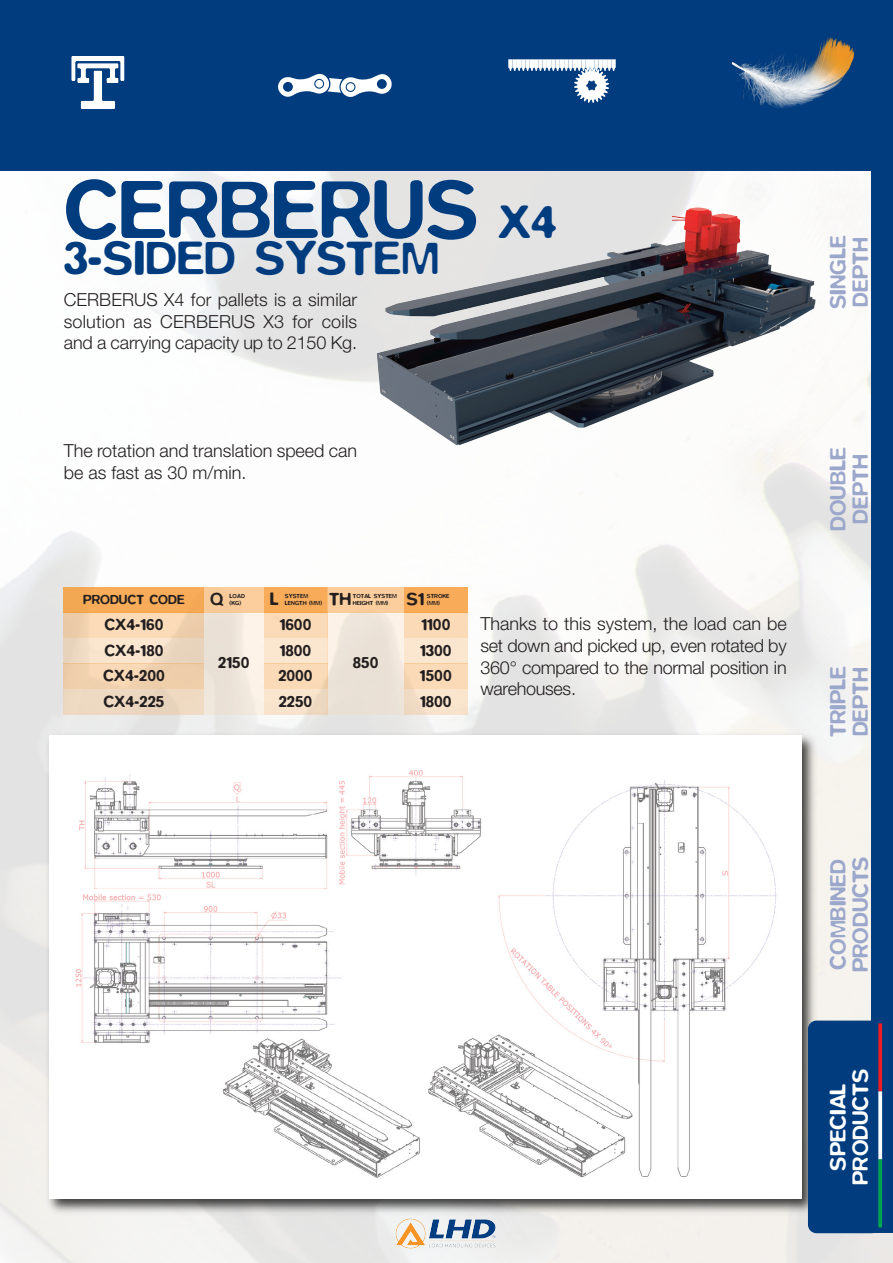
<style>
.page{position:relative;width:893px;height:1263px;background:#fff}
.page>*{position:absolute;margin:0;border:0;box-sizing:border-box;transform-origin:0 0}
.t1{font:500 84px "Blur";color:#013c7f}
.t2{font:500 48px "Blur";color:#013c7f}
.t3{font:500 22.5px "Blur";color:#9ba7cb}
.t4{font:500 22.5px "Blur";color:#fff}
.t5{font:300 18px/21.6px "Helvetica Neue";letter-spacing:-.005em;color:#231f20;text-align:justify}
.t6{font:500 18px "Blur";color:#231f20}
.t7{font:500 16.5px "Blur";color:#231f20}
.t8{font:500 13.5px "Blur";color:#231f20}
.t9{font:500 6px/7.2px "Blur";color:#231f20}
.s1{font-size:48px}
</style>
<div class="page">
<img style="left:0;top:170px;width:893px;height:1093px">
<img style="left:357px;top:170px;width:472px;height:313px">
<div style="left:0;top:0;width:893px;height:170px;background:#013c7f"></div>
<img style="left:42px;top:729px;width:779px;height:489px">
<img style="left:53px;top:736px;width:743px;height:461px">
<img style="left:404px;top:1244px;width:21px;height:4px">
<img style="left:71px;top:56px;width:54px;height:25px">
<svg style="left:278px;top:74px;width:114px;height:23px"></svg>
<div style="left:347px;top:83px;width:7px;height:8px;background:#fff;border-radius:50%"></div>
<div style="left:315px;top:80px;width:8px;height:8px;background:#fff;border-radius:50%"></div>
<svg style="left:508px;top:59px;width:108px;height:44px"></svg>
<img style="left:731px;top:36px;width:124px;height:72px">
<div style="left:808px;top:1020px;width:72px;height:213px;background:#013c7f;border-radius:9px"></div>
<div style="left:872px;top:145px;width:21px;height:1088px;background:#013c7f"></div>
<svg style="left:878px;top:1023px;width:4px;height:68px"></svg>
<svg style="left:878px;top:1091px;width:4px;height:68px"></svg>
<svg style="left:878px;top:1159px;width:4px;height:68px"></svg>
<div style="left:204px;top:612px;width:60px;height:102px;background:#fdd2a5;opacity:.22"></div>
<div style="left:327px;top:612px;width:77px;height:102px;background:#fdd2a5;opacity:.22"></div>
<div style="left:404px;top:612px;width:64px;height:26px;background:#fbdab7"></div>
<div style="left:404px;top:638px;width:64px;height:25px;background:#fbe6cf"></div>
<div style="left:404px;top:663px;width:64px;height:26px;background:#fadab7"></div>
<div style="left:404px;top:689px;width:64px;height:25px;background:#fae4cd"></div>
<div style="left:204px;top:587px;width:60px;height:25px;background:#f9cb9b"></div>
<div style="left:264px;top:587px;width:63px;height:25px;background:#f8ac59"></div>
<div style="left:327px;top:587px;width:77px;height:25px;background:#fcce9e"></div>
<div style="left:64px;top:587px;width:140px;height:25px;background:#f8ac59"></div>
<div style="left:404px;top:587px;width:64px;height:25px;background:#f8ac59"></div>
<div style="left:264px;top:612px;width:63px;height:26px;background:#fbdbb7"></div>
<div style="left:264px;top:638px;width:63px;height:25px;background:#fbe6cf"></div>
<div style="left:264px;top:663px;width:63px;height:26px;background:#fbdab7"></div>
<div style="left:264px;top:689px;width:63px;height:25px;background:#f79325;opacity:.21"></div>
<div style="left:64px;top:612px;width:140px;height:26px;background:#f79325;opacity:.32"></div>
<div style="left:64px;top:638px;width:140px;height:25px;background:#f79325;opacity:.21"></div>
<div style="left:64px;top:663px;width:140px;height:26px;background:#efcfad"></div>
<div style="left:64px;top:689px;width:140px;height:25px;background:#edd9c1"></div>
<p class="t1" style="left:64px;top:180px;width:495px">CERBERUS <span class="s1">X4</span></p>
<p class="t2" style="left:64px;top:241px;width:377px">3-SIDED SYSTEM</p>
<p class="t5" style="left:64px;top:291px;width:295px">CERBERUS X4 for pallets is a similar solution as CERBERUS X3 for coils and a carrying capacity up to 2150 Kg.</p>
<p class="t5" style="left:64px;top:442px;width:295px">The rotation and translation speed can be as fast as 30 m/min.</p>
<p class="t8" style="left:83px;top:594px;width:103px">PRODUCT CODE</p>
<p class="t6" style="left:270px;top:593px;width:11px">L</p>
<p class="t6" style="left:329px;top:593px;width:24px">TH</p>
<p class="t9" style="left:353px;top:600px;width:37px">HEIGHT (MM)</p>
<p class="t6" style="left:210px;top:593px;width:15px">Q</p>
<p class="t9" style="left:230px;top:600px;width:13px">(KG)</p>
<p class="t9" style="left:285px;top:593px;width:39px">SYSTEM<br>LENGTH (MM)</p>
<p class="t9" style="left:353px;top:593px;width:45px">TOTAL SYSTEM</p>
<p class="t9" style="left:230px;top:593px;width:17px">LOAD</p>
<p class="t6" style="left:407px;top:593px;width:19px">S1</p>
<p class="t9" style="left:427px;top:600px;width:14px">(MM)</p>
<p class="t9" style="left:427px;top:593px;width:24px">STROKE</p>
<p class="t7" style="left:104px;top:619px;width:61px">CX4-160</p>
<p class="t7" style="left:104px;top:644px;width:60px">CX4-180</p>
<p class="t7" style="left:103px;top:670px;width:63px">CX4-200</p>
<p class="t7" style="left:103px;top:695px;width:62px">CX4-225</p>
<p class="t7" style="left:280px;top:619px;width:33px">1600</p>
<p class="t7" style="left:280px;top:644px;width:33px">1800</p>
<p class="t7" style="left:278px;top:670px;width:36px">2000</p>
<p class="t7" style="left:279px;top:695px;width:35px">2250</p>
<p class="t7" style="left:218px;top:657px;width:33px">2150</p>
<p class="t7" style="left:353px;top:657px;width:27px">850</p>
<p class="t7" style="left:421px;top:619px;width:31px">1100</p>
<p class="t7" style="left:420px;top:644px;width:33px">1300</p>
<p class="t7" style="left:420px;top:670px;width:33px">1500</p>
<p class="t7" style="left:420px;top:695px;width:33px">1800</p>
<p class="t5" style="left:480px;top:615px;width:308px">Thanks to this system, the load can be set down and picked up, even rotated by 360° compared to the normal position in warehouses.</p>
<p class="t3" style="left:830px;top:309px;width:75px;rotate:-90deg">SINGLE</p>
<p class="t3" style="left:853px;top:307px;width:71px;rotate:-90deg">DEPTH</p>
<p class="t3" style="left:830px;top:531px;width:85px;rotate:-90deg">DOUBLE</p>
<p class="t3" style="left:853px;top:524px;width:71px;rotate:-90deg">DEPTH</p>
<p class="t3" style="left:830px;top:737px;width:73px;rotate:-90deg">TRIPLE</p>
<p class="t3" style="left:853px;top:736px;width:71px;rotate:-90deg">DEPTH</p>
<p class="t3" style="left:830px;top:969px;width:112px;rotate:-90deg">COMBINED</p>
<p class="t3" style="left:853px;top:972px;width:117px;rotate:-90deg">PRODUCTS</p>
<p class="t4" style="left:853px;top:1185px;width:117px;rotate:-90deg">PRODUCTS</p>
<p class="t4" style="left:830px;top:1170px;width:89px;rotate:-90deg">SPECIAL</p>
</div>
